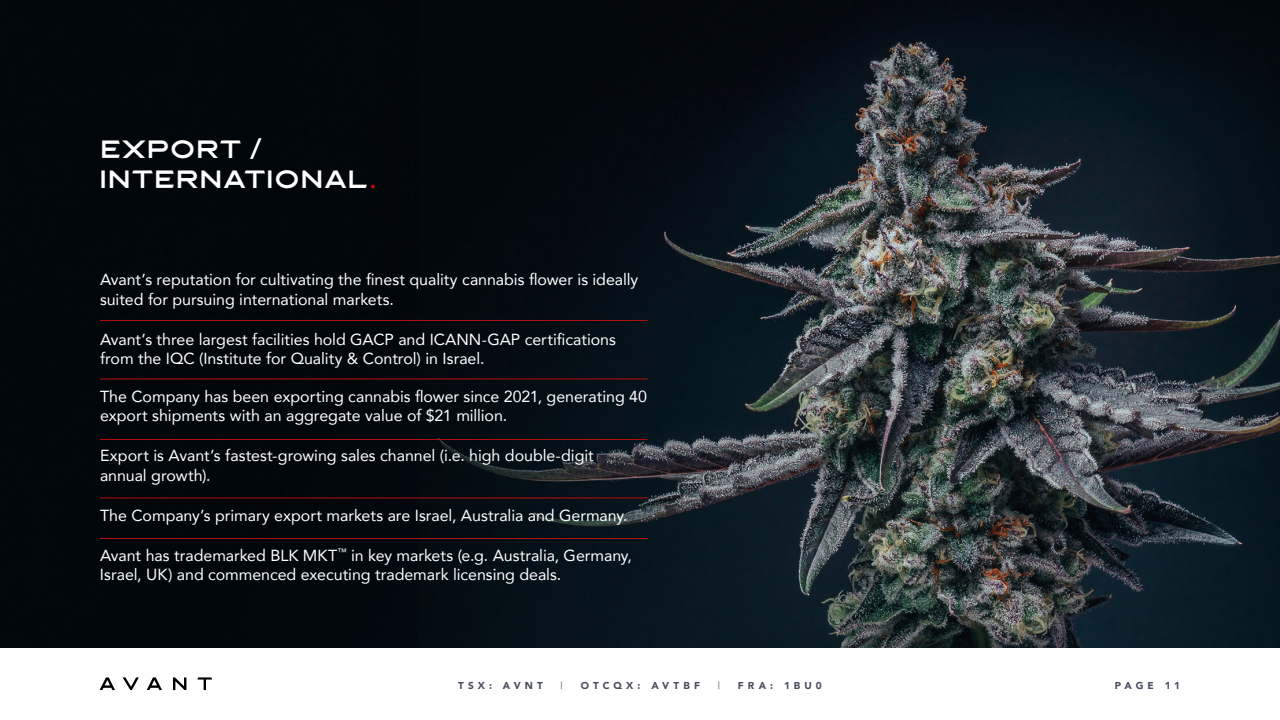
<style>
.page{position:relative;width:1280px;height:720px;background:#fff}
.page>*{position:absolute;margin:0;border:0;box-sizing:border-box;transform-origin:0 0}
.t1{font:24px/30px "Asterone";letter-spacing:.025em;color:#fff}
.Body_small{font:16px/19.2px "Avenir";letter-spacing:-.005em;color:#fff}
.t2{font:900 10px "Avenir";letter-spacing:.4em;color:#4a4d5e}
.t3{font:10px "Avenir";color:#4a4d5e}
.s1{color:#b80f0a}
</style>
<div class="page">
<svg style="left:100px;top:677px;width:15px;height:13px"></svg>
<svg style="left:123px;top:677px;width:16px;height:13px"></svg>
<svg style="left:147px;top:677px;width:15px;height:13px"></svg>
<svg style="left:173px;top:677px;width:13px;height:13px"></svg>
<svg style="left:197px;top:677px;width:15px;height:13px"></svg>
<img style="left:0;top:0;width:1280px;height:648px">
<hr style="left:100px;top:320px;width:548px;height:1px;background:#b80f0a">
<hr style="left:100px;top:439px;width:548px;height:1px;background:#b80f0a">
<hr style="left:100px;top:378px;width:548px;height:1px;background:#b80f0a">
<hr style="left:100px;top:497px;width:548px;height:1px;background:#b80f0a">
<hr style="left:100px;top:538px;width:548px;height:1px;background:#b80f0a">
<p class="t1" style="left:100px;top:134px;width:278px">EXPORT /<br>INTERNATIONAL<span class="s1">.</span></p>
<p class="Body_small" style="left:100px;top:270px;width:540px">Avant’s reputation for cultivating the finest quality cannabis flower is ideally suited for pursuing international markets.</p>
<p class="Body_small" style="left:100px;top:329px;width:517px">Avant’s three largest facilities hold GACP and ICANN-GAP certifications from the IQC (Institute for Quality &amp; Control) in Israel.</p>
<p class="Body_small" style="left:100px;top:386px;width:549px">The Company has been exporting cannabis flower since 2021, generating 40 export shipments with an aggregate value of $21 million.</p>
<p class="Body_small" style="left:100px;top:446px;width:495px">Export is Avant’s fastest-growing sales channel (i.e. high double-digit annual growth).</p>
<p class="Body_small" style="left:100px;top:505px;width:529px">The Company’s primary export markets are Israel, Australia and Germany.</p>
<p class="Body_small" style="left:100px;top:545px;width:534px">Avant has trademarked BLK MKT<sup>™</sup> in key markets (e.g. Australia, Germany,<br>Israel, UK) and commenced executing trademark licensing deals.</p>
<p class="t2" style="left:458px;top:677px;width:86px">TSX: AVNT</p>
<p class="t3" style="left:561px;top:680px;width:4px">|</p>
<p class="t2" style="left:581px;top:677px;width:121px">OTCQX: AVTBF</p>
<p class="t3" style="left:718px;top:680px;width:4px">|</p>
<p class="t2" style="left:738px;top:677px;width:85px">FRA: 1BU0</p>
<p class="t2" style="left:1115px;top:677px;width:67px">PAGE 11</p>
</div>
